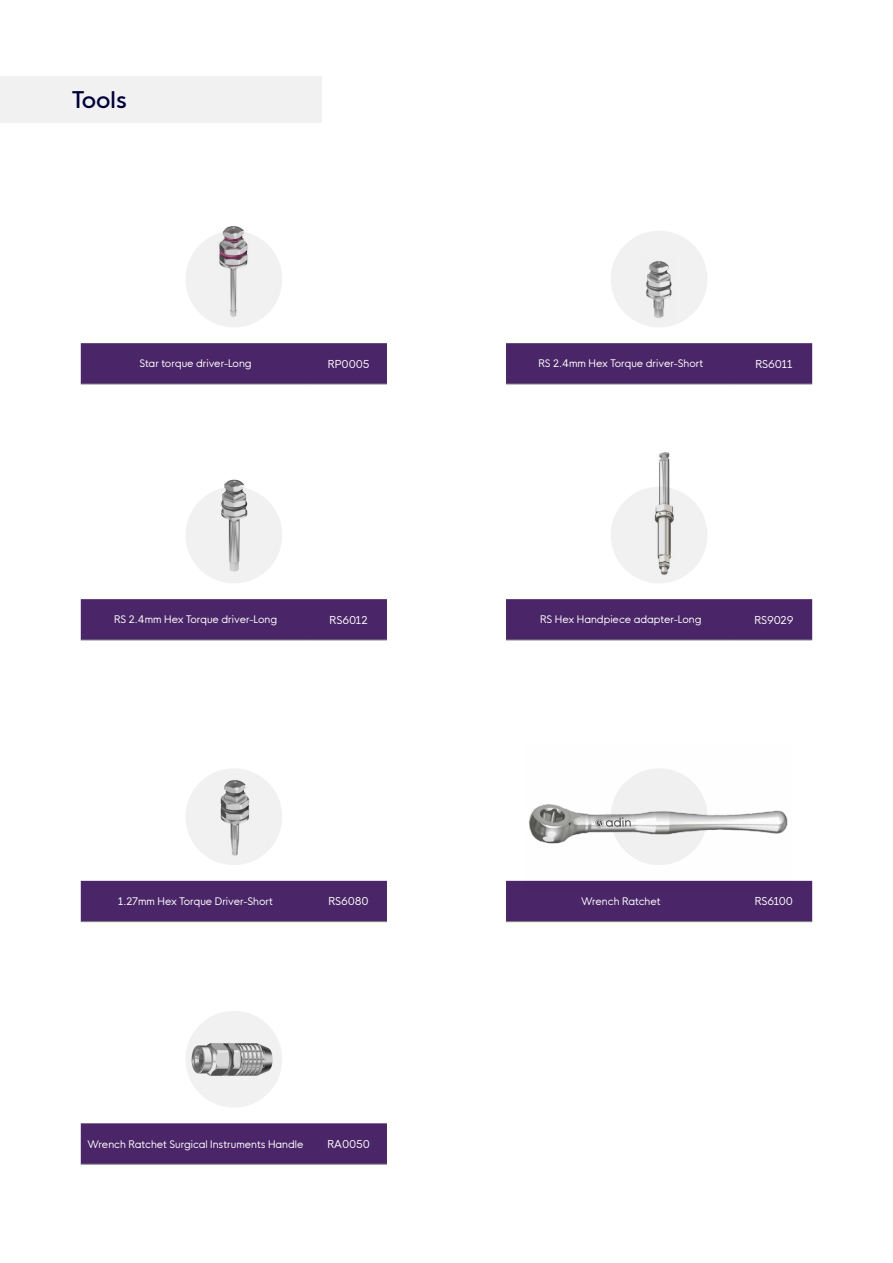
<style>
.page{position:relative;width:893px;height:1263px;background:#fff}
.page>*{position:absolute;margin:0;border:0;box-sizing:border-box;transform-origin:0 0}
.t1{font:22.5px "HK Nova Medium R";color:#000038}
.t2{font:10.65px "HK Nova Regular R";letter-spacing:-.01em;color:#fff}
.t3{font:10.2px "HK Nova Regular R";color:#fff}
</style>
<div class="page">
<div style="left:0;top:76px;width:321px;height:47px;background:#f1f1f2"></div>
<div style="left:185px;top:231px;width:97px;height:96px;background:#f1f1f2;border-radius:50%"></div>
<div style="left:185px;top:487px;width:97px;height:96px;background:#f1f1f2;border-radius:50%"></div>
<div style="left:185px;top:768px;width:97px;height:97px;background:#f1f1f2;border-radius:50%"></div>
<div style="left:185px;top:1011px;width:97px;height:96px;background:#f1f1f2;border-radius:50%"></div>
<div style="left:611px;top:231px;width:96px;height:96px;background:#f1f1f2;border-radius:50%"></div>
<div style="left:611px;top:487px;width:96px;height:96px;background:#f1f1f2;border-radius:50%"></div>
<div style="left:81px;top:343px;width:306px;height:41px;background:#4a2567"></div>
<hr style="left:81px;top:384px;width:229px;height:1px;background:#808285">
<hr style="left:310px;top:384px;width:77px;height:1px;background:#808285">
<div style="left:81px;top:599px;width:306px;height:41px;background:#4a2567"></div>
<hr style="left:81px;top:640px;width:229px;height:1px;background:#808285">
<hr style="left:310px;top:640px;width:77px;height:1px;background:#808285">
<div style="left:81px;top:881px;width:306px;height:40px;background:#4a2567"></div>
<hr style="left:81px;top:921px;width:229px;height:1px;background:#808285">
<hr style="left:310px;top:921px;width:77px;height:1px;background:#808285">
<div style="left:81px;top:1123px;width:306px;height:41px;background:#4a2567"></div>
<hr style="left:81px;top:1164px;width:229px;height:1px;background:#808285">
<hr style="left:310px;top:1164px;width:77px;height:1px;background:#808285">
<div style="left:506px;top:343px;width:306px;height:41px;background:#4a2567"></div>
<hr style="left:506px;top:384px;width:230px;height:1px;background:#808285">
<hr style="left:736px;top:384px;width:76px;height:1px;background:#808285">
<div style="left:506px;top:599px;width:306px;height:41px;background:#4a2567"></div>
<hr style="left:506px;top:640px;width:230px;height:1px;background:#808285">
<hr style="left:736px;top:640px;width:76px;height:1px;background:#808285">
<div style="left:506px;top:881px;width:306px;height:40px;background:#4a2567"></div>
<hr style="left:506px;top:921px;width:230px;height:1px;background:#808285">
<hr style="left:736px;top:921px;width:76px;height:1px;background:#808285">
<img style="left:219px;top:226px;width:38px;height:101px">
<img style="left:645px;top:261px;width:27px;height:57px">
<img style="left:221px;top:479px;width:29px;height:93px">
<img style="left:651px;top:452px;width:24px;height:123px">
<img style="left:209px;top:770px;width:40px;height:86px">
<img style="left:527px;top:768px;width:265px;height:122px">
<img style="left:185px;top:1030px;width:97px;height:66px">
<h1 class="t1" style="left:72px;top:80px;width:56px">Tools</h1>
<p class="t3" style="left:140px;top:355px;width:114px">Star torque driver-Long</p>
<p class="t2" style="left:328px;top:355px;width:43px">RP0005</p>
<p class="t3" style="left:114px;top:611px;width:164px">RS 2.4mm Hex Torque driver-Long</p>
<p class="t2" style="left:330px;top:610px;width:40px">RS6012</p>
<p class="t3" style="left:118px;top:892px;width:156px">1.27mm Hex Torque Driver-Short</p>
<p class="t2" style="left:329px;top:892px;width:42px">RS6080</p>
<p class="t3" style="left:88px;top:1135px;width:218px">Wrench Ratchet Surgical Instruments Handle</p>
<p class="t2" style="left:327px;top:1135px;width:44px">RA0050</p>
<p class="t3" style="left:538px;top:355px;width:166px">RS 2.4mm Hex Torque driver-Short</p>
<p class="t2" style="left:755px;top:355px;width:39px">RS6011</p>
<p class="t3" style="left:540px;top:611px;width:163px">RS Hex Handpiece adapter-Long</p>
<p class="t2" style="left:754px;top:610px;width:41px">RS9029</p>
<p class="t3" style="left:581px;top:892px;width:81px">Wrench Ratchet</p>
<p class="t2" style="left:755px;top:892px;width:40px">RS6100</p>
</div>
